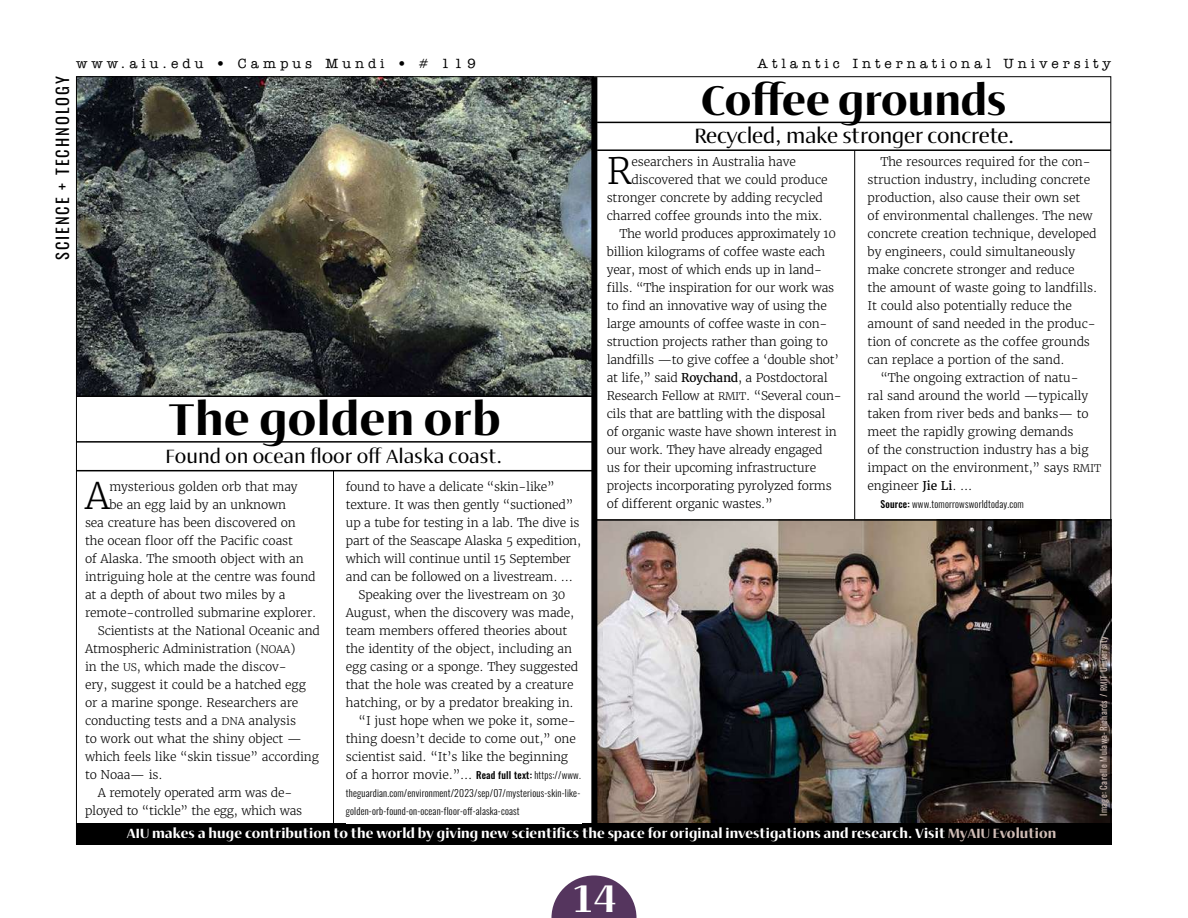
<style>
.page{position:relative;width:1188px;height:918px;background:#fff}
.page>*{position:absolute;margin:0;border:0;box-sizing:border-box;transform-origin:0 0}
.t1{font:800 45px "Ador Hairline";letter-spacing:.01em;color:#000}
.t2{font:800 42px "Ador Hairline";color:#000}
.t3{font:800 39px "Ador Hairline";color:#fff}
.t4{font:300 36.15px "Merriweather";color:#000}
.t5{font:500 21px "Ador Hairline";letter-spacing:-.01em;color:#000}
.t6{font:500 19.5px "Ador Hairline";color:#000}
.t7{font:16.5px "Oswald";letter-spacing:.12em;color:#000}
.t8{font:800 13.5px "Ador Hairline";letter-spacing:.01em;color:#fff}
.t9{font:500 13.5px "American Typewriter ITC Pro";letter-spacing:.3em;color:#000}
.t10{font:300 12px "Merriweather";letter-spacing:-.01em;color:#000}
.t11{font:300 9.75px/18px "Oswald";letter-spacing:.02em;color:#000}
.t12{font:9px "Oswald";letter-spacing:.04em;color:#cfbcb5}
.s1{font-size:10.5px}
.s2{font-family:"Oswald";font-weight:500;font-size:9.75px}
.s3{font-family:"Oswald";font-size:9.75px}
.s4{font-weight:400}
.s5{font-weight:500}
.s6{font-size:8.25px}
.s7{color:#cfbcb5}
</style>
<div class="page">
<img style="left:597px;top:521px;width:512px;height:302px">
<img style="left:78px;top:78px;width:513px;height:317px">
<svg style="left:551px;top:875px;width:86px;height:43px"></svg>
<div style="left:76px;top:823px;width:1035px;height:22px;background:#000"></div>
<hr style="left:333px;top:471px;width:1px;height:370px;background:#000">
<hr style="left:76px;top:470px;width:519px;height:1px;background:#000">
<hr style="left:76px;top:441px;width:518px;height:2px;background:#000">
<hr style="left:76px;top:395px;width:518px;height:2px;background:#000">
<div style="left:591px;top:77px;width:6px;height:746px;background:#000"></div>
<hr style="left:597px;top:122px;width:514px;height:1px;background:#000">
<hr style="left:597px;top:149px;width:514px;height:2px;background:#000">
<hr style="left:595px;top:519px;width:516px;height:2px;background:#000">
<hr style="left:854px;top:150px;width:1px;height:369px;background:#000">
<p class="t9" style="left:76px;top:55px;width:401px">www.aiu.edu • Campus Mundi • # 119</p>
<p class="t9" style="left:758px;top:55px;width:355px">Atlantic International University</p>
<h3 class="t7" style="left:48px;top:260px;width:185px;rotate:-90deg">SCIENCE + TECHNOLOGY</h3>
<h1 class="t1" style="left:169px;top:385px;width:333px">The golden orb</h1>
<h3 class="t6" style="left:165px;top:442px;width:339px">Found on ocean floor off Alaska coast.</h3>
<h3 class="t4" style="left:85px;top:473px;width:26px">A</h3>
<p class="t10" style="left:109px;top:479px;width:190px">mysterious golden orb that may</p>
<p class="t10" style="left:109px;top:497px;width:178px">be an egg laid by an unknown</p>
<p class="t10" style="left:85px;top:515px;width:212px">sea creature has been discovered on</p>
<p class="t10" style="left:85px;top:533px;width:210px">the ocean floor off the Pacific coast</p>
<p class="t10" style="left:85px;top:551px;width:220px">of Alaska. The smooth object with an</p>
<p class="t10" style="left:85px;top:569px;width:232px">intriguing hole at the centre was found</p>
<p class="t10" style="left:85px;top:587px;width:202px">at a depth of about two miles by a</p>
<p class="t10" style="left:85px;top:605px;width:233px">remote-controlled submarine explorer.</p>
<p class="t10" style="left:98px;top:623px;width:224px">Scientists at the National Oceanic and</p>
<p class="t10" style="left:85px;top:641px;width:212px">Atmospheric Administration (<span class="s1">NOAA</span>)</p>
<p class="t10" style="left:85px;top:659px;width:203px">in the <span class="s1">US</span>, which made the discov-</p>
<p class="t10" style="left:85px;top:677px;width:222px">ery, suggest it could be a hatched egg</p>
<p class="t10" style="left:85px;top:695px;width:215px">or a marine sponge. Researchers are</p>
<p class="t10" style="left:85px;top:713px;width:212px">conducting tests and a <span class="s1">DNA</span> analysis</p>
<p class="t10" style="left:85px;top:731px;width:218px">to work out what the shiny object —</p>
<p class="t10" style="left:85px;top:749px;width:235px">which feels like “skin tissue” according</p>
<p class="t10" style="left:85px;top:767px;width:79px">to Noaa— is.</p>
<p class="t10" style="left:98px;top:785px;width:196px">A remotely operated arm was de-</p>
<p class="t10" style="left:85px;top:803px;width:219px">ployed to “tickle” the egg, which was</p>
<p class="t10" style="left:346px;top:479px;width:210px">found to have a delicate “skin-like”</p>
<p class="t10" style="left:346px;top:497px;width:229px">texture. It was then gently “suctioned”</p>
<p class="t10" style="left:346px;top:515px;width:235px">up a tube for testing in a lab. The dive is</p>
<p class="t10" style="left:346px;top:533px;width:237px">part of the Seascape Alaska 5 expedition,</p>
<p class="t10" style="left:346px;top:551px;width:227px">which will continue until 15 September</p>
<p class="t10" style="left:346px;top:569px;width:228px">and can be followed on a livestream. ...</p>
<p class="t10" style="left:359px;top:587px;width:208px">Speaking over the livestream on 30</p>
<p class="t10" style="left:346px;top:605px;width:230px">August, when the discovery was made,</p>
<p class="t10" style="left:346px;top:623px;width:223px">team members offered theories about</p>
<p class="t10" style="left:346px;top:641px;width:228px">the identity of the object, including an</p>
<p class="t10" style="left:346px;top:659px;width:234px">egg casing or a sponge. They suggested</p>
<p class="t10" style="left:346px;top:677px;width:229px">that the hole was created by a creature</p>
<p class="t10" style="left:346px;top:695px;width:229px">hatching, or by a predator breaking in.</p>
<p class="t10" style="left:359px;top:713px;width:218px">“I just hope when we poke it, some-</p>
<p class="t10" style="left:346px;top:731px;width:232px">thing doesn’t decide to come out,” one</p>
<p class="t10" style="left:346px;top:749px;width:224px">scientist said. “It’s like the beginning</p>
<p class="t10" style="left:346px;top:767px;width:236px">of a horror movie.”... <span class="s2">Read full text:</span> <span class="s3">https://www.</span></p>
<p class="t11" style="left:346px;top:783px;width:236px">theguardian.com/environment/2023/sep/07/mysterious-skin-like&shy;golden-orb-found-on-ocean-floor-off-alaska-coast</p>
<h2 class="t2" style="left:701px;top:68px;width:307px">Coffee grounds</h2>
<h3 class="t5" style="left:694px;top:120px;width:322px">Recycled, make stronger concrete.</h3>
<h3 class="t4" style="left:607px;top:149px;width:27px">R</h3>
<p class="t10" style="left:631px;top:154px;width:166px">esearchers in Australia have</p>
<p class="t10" style="left:631px;top:172px;width:198px">discovered that we could produce</p>
<p class="t10" style="left:607px;top:190px;width:218px">stronger concrete by adding recycled</p>
<p class="t10" style="left:607px;top:208px;width:217px">charred coffee grounds into the mix.</p>
<p class="t10" style="left:620px;top:226px;width:218px">The world produces approximately 10</p>
<p class="t10" style="left:607px;top:244px;width:220px">billion kilograms of coffee waste each</p>
<p class="t10" style="left:607px;top:262px;width:217px">year, most of which ends up in land-</p>
<p class="t10" style="left:607px;top:280px;width:229px">fills. “The inspiration for our work was</p>
<p class="t10" style="left:607px;top:298px;width:222px">to find an innovative way of using the</p>
<p class="t10" style="left:607px;top:316px;width:222px">large amounts of coffee waste in con-</p>
<p class="t10" style="left:607px;top:334px;width:223px">struction projects rather than going to</p>
<p class="t10" style="left:607px;top:352px;width:234px">landfills —to give coffee a ‘double shot’</p>
<p class="t10" style="left:607px;top:370px;width:222px">at life,” said <span class="s4">Roychand</span>, a Postdoctoral</p>
<p class="t10" style="left:607px;top:388px;width:237px">Research Fellow at <span class="s1">RMIT</span>. “Several coun-</p>
<p class="t10" style="left:607px;top:406px;width:220px">cils that are battling with the disposal</p>
<p class="t10" style="left:607px;top:424px;width:232px">of organic waste have shown interest in</p>
<p class="t10" style="left:607px;top:442px;width:217px">our work. They have already engaged</p>
<p class="t10" style="left:607px;top:460px;width:211px">us for their upcoming infrastructure</p>
<p class="t10" style="left:607px;top:478px;width:226px">projects incorporating pyrolyzed forms</p>
<p class="t10" style="left:607px;top:496px;width:168px">of different organic wastes.”</p>
<p class="t10" style="left:880px;top:154px;width:212px">The resources required for the con-</p>
<p class="t10" style="left:868px;top:172px;width:224px">struction industry, including concrete</p>
<p class="t10" style="left:868px;top:190px;width:214px">production, also cause their own set</p>
<p class="t10" style="left:868px;top:208px;width:227px">of environmental challenges. The new</p>
<p class="t10" style="left:868px;top:226px;width:230px">concrete creation technique, developed</p>
<p class="t10" style="left:868px;top:244px;width:209px">by engineers, could simultaneously</p>
<p class="t10" style="left:868px;top:262px;width:209px">make concrete stronger and reduce</p>
<p class="t10" style="left:868px;top:280px;width:231px">the amount of waste going to landfills.</p>
<p class="t10" style="left:868px;top:298px;width:206px">It could also potentially reduce the</p>
<p class="t10" style="left:868px;top:316px;width:230px">amount of sand needed in the produc-</p>
<p class="t10" style="left:868px;top:334px;width:224px">tion of concrete as the coffee grounds</p>
<p class="t10" style="left:868px;top:352px;width:198px">can replace a portion of the sand.</p>
<p class="t10" style="left:880px;top:370px;width:200px">“The ongoing extraction of natu-</p>
<p class="t10" style="left:868px;top:388px;width:222px">ral sand around the world —typically</p>
<p class="t10" style="left:868px;top:406px;width:223px">taken from river beds and banks— to</p>
<p class="t10" style="left:868px;top:424px;width:207px">meet the rapidly growing demands</p>
<p class="t10" style="left:868px;top:442px;width:223px">of the construction industry has a big</p>
<p class="t10" style="left:868px;top:460px;width:235px">impact on the environment,” says <span class="s1">RMIT</span></p>
<p class="t10" style="left:868px;top:478px;width:106px">engineer <span class="s4">Jie Li</span>. ...</p>
<p class="t11" style="left:880px;top:494px;width:145px"><span class="s5">Source:</span> www.tomorrowsworldtoday.com</p>
<p class="t12" style="left:1095px;top:816px;width:181px;rotate:-90deg">Image: Carelle Mulawa-Richards / <span class="s6">RMIT</span> University</p>
<p class="t8" style="left:127px;top:823px;width:931px">AIU makes a huge contribution to the world by giving new scientifics the space for original investigations and research. Visit <span class="s7">MyAIU Evolution</span></p>
<h3 class="t3" style="left:571px;top:868px;width:48px">14</h3>
</div>
